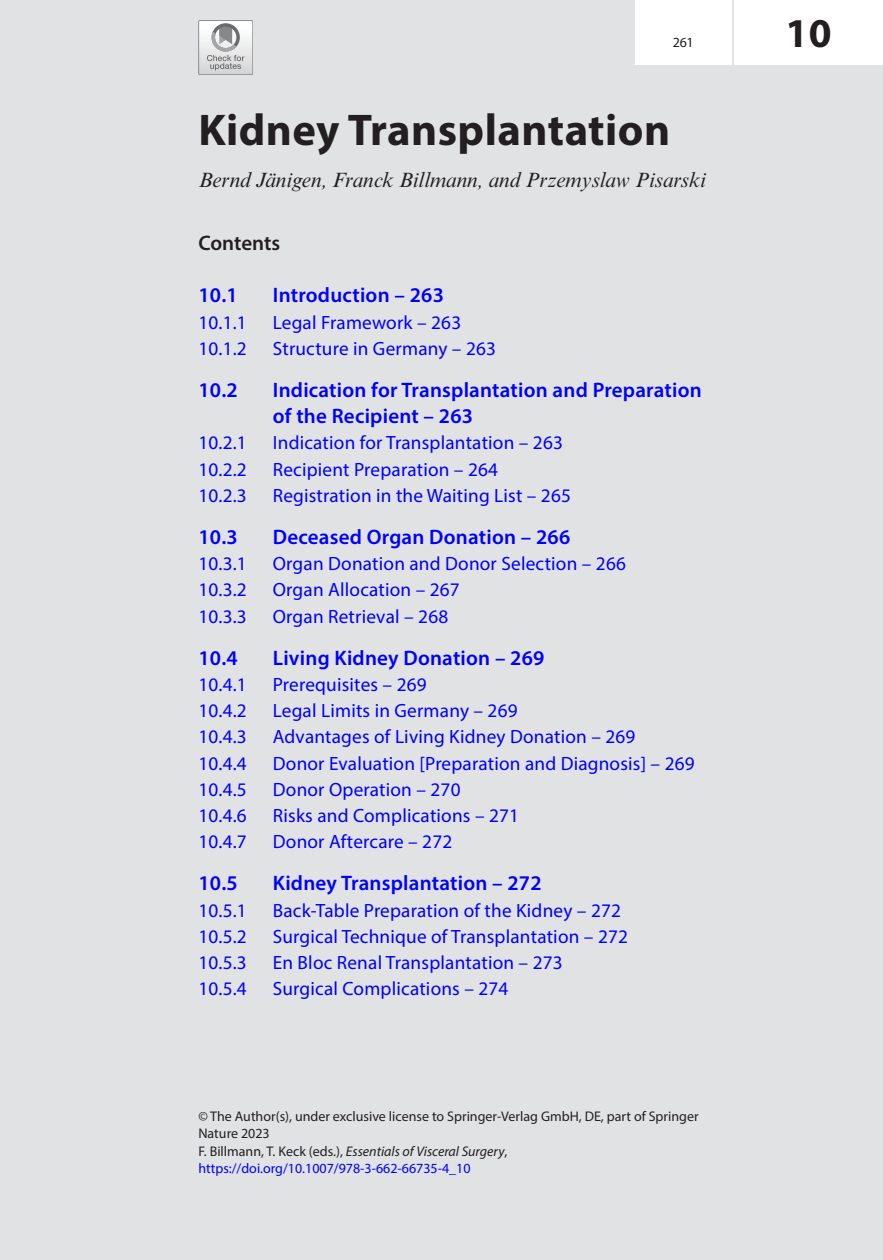
<style>
.page{position:relative;width:883px;height:1260px;background:#e1e2e4}
.page>*{position:absolute;margin:0;border:0;box-sizing:border-box;transform-origin:0 0}
.Chap_title{font:700 44.62px "Myriad Pro";letter-spacing:.01em;color:#231f20}
.Chap_num{font:700 41.12px "Myriad Pro";color:#231f20}
.t1{font:600 21px/26.2px "Myriad Pro";letter-spacing:.01em;color:#00f}
.Chap_au{font:italic 21px "Times New Roman MT Std";color:#231f20}
.MINI_TOC_HD{font:600 21px "Myriad Pro";letter-spacing:-.005em;color:#231f20}
.t2{font:19.25px "Myriad Pro";letter-spacing:.01em;color:#00f}
.Source{font:14px/17.5px "Myriad Pro";color:#00f}
.Source-2{font:14px/17.5px "Myriad Pro";color:#231f20}
.s1{color:#231f20}
.s2{font-style:italic;color:#231f20}
</style>
<div class="page">
<div style="left:635px;top:0;width:97px;height:64px;background:#fff"></div>
<div style="left:734px;top:0;width:149px;height:64px;background:#fff"></div>
<img style="left:200px;top:22px;width:51px;height:51px">
<div style="left:198px;top:20px;width:55px;height:55px;border:1px solid #8c8e91"></div>
<svg style="left:207px;top:23px;width:37px;height:47px"></svg>
<p class="Source-2" style="left:673px;top:33px;width:23px">261</p>
<h1 class="Chap_title" style="left:198px;top:101px;width:473px">Kidney Transplantation</h1>
<p class="Chap_au" style="left:198px;top:168px;width:509px">Bernd Jänigen, Franck Billmann, and Przemyslaw Pisarski</p>
<p class="MINI_TOC_HD" style="left:198px;top:230px;width:83px">Contents</p>
<p class="t1" style="left:198px;top:282px;width:41px">10.1</p>
<p class="t1" style="left:273px;top:282px;width:173px">Introduction – 263</p>
<p class="t2" style="left:198px;top:310px;width:50px">10.1.1</p>
<p class="t2" style="left:273px;top:310px;width:190px">Legal Framework – 263</p>
<p class="t2" style="left:198px;top:337px;width:50px">10.1.2</p>
<p class="t2" style="left:273px;top:337px;width:225px">Structure in Germany – 263</p>
<p class="t1" style="left:198px;top:376px;width:41px">10.2</p>
<p class="t1" style="left:273px;top:376px;width:430px">Indication for Transplantation and Preparation of the Recipient – 263</p>
<p class="t2" style="left:198px;top:431px;width:50px">10.2.1</p>
<p class="t2" style="left:273px;top:431px;width:292px">Indication for Transplantation – 263</p>
<p class="t2" style="left:198px;top:457px;width:50px">10.2.2</p>
<p class="t2" style="left:273px;top:457px;width:227px">Recipient Preparation – 264</p>
<p class="t2" style="left:198px;top:484px;width:50px">10.2.3</p>
<p class="t2" style="left:273px;top:484px;width:300px">Registration in the Waiting List – 265</p>
<p class="t1" style="left:198px;top:523px;width:41px">10.3</p>
<p class="t1" style="left:273px;top:523px;width:299px">Deceased Organ Donation – 266</p>
<p class="t2" style="left:198px;top:552px;width:50px">10.3.1</p>
<p class="t2" style="left:273px;top:552px;width:355px">Organ Donation and Donor Selection – 266</p>
<p class="t2" style="left:198px;top:578px;width:50px">10.3.2</p>
<p class="t2" style="left:273px;top:578px;width:188px">Organ Allocation – 267</p>
<p class="t2" style="left:198px;top:604px;width:50px">10.3.3</p>
<p class="t2" style="left:273px;top:604px;width:177px">Organ Retrieval – 268</p>
<p class="t1" style="left:198px;top:644px;width:41px">10.4</p>
<p class="t1" style="left:273px;top:644px;width:273px">Living Kidney Donation – 269</p>
<p class="t2" style="left:198px;top:673px;width:50px">10.4.1</p>
<p class="t2" style="left:273px;top:673px;width:155px">Prerequisites – 269</p>
<p class="t2" style="left:198px;top:699px;width:50px">10.4.2</p>
<p class="t2" style="left:273px;top:699px;width:246px">Legal Limits in Germany – 269</p>
<p class="t2" style="left:198px;top:725px;width:50px">10.4.3</p>
<p class="t2" style="left:273px;top:725px;width:364px">Advantages of Living Kidney Donation – 269</p>
<p class="t2" style="left:198px;top:751px;width:50px">10.4.4</p>
<p class="t2" style="left:273px;top:751px;width:423px">Donor Evaluation [Preparation and Diagnosis] – 269</p>
<p class="t2" style="left:198px;top:778px;width:50px">10.4.5</p>
<p class="t2" style="left:273px;top:778px;width:189px">Donor Operation – 270</p>
<p class="t2" style="left:198px;top:804px;width:50px">10.4.6</p>
<p class="t2" style="left:273px;top:804px;width:248px">Risks and Complications – 271</p>
<p class="t2" style="left:198px;top:830px;width:50px">10.4.7</p>
<p class="t2" style="left:273px;top:830px;width:181px">Donor Aftercare – 272</p>
<p class="t1" style="left:198px;top:870px;width:41px">10.5</p>
<p class="t1" style="left:273px;top:870px;width:270px">Kidney Transplantation – 272</p>
<p class="t2" style="left:198px;top:898px;width:50px">10.5.1</p>
<p class="t2" style="left:273px;top:898px;width:350px">Back-Table Preparation of the Kidney – 272</p>
<p class="t2" style="left:198px;top:925px;width:50px">10.5.2</p>
<p class="t2" style="left:273px;top:925px;width:357px">Surgical Technique of Transplantation – 272</p>
<p class="t2" style="left:198px;top:951px;width:50px">10.5.3</p>
<p class="t2" style="left:273px;top:951px;width:291px">En Bloc Renal Transplantation – 273</p>
<p class="t2" style="left:198px;top:977px;width:50px">10.5.4</p>
<p class="t2" style="left:273px;top:977px;width:237px">Surgical Complications – 274</p>
<p class="Source-2" style="left:198px;top:1107px;width:502px">© The Author(s), under exclusive license to Springer-Verlag GmbH, DE, part of Springer<br>Nature 2023</p>
<p class="Source" style="left:198px;top:1142px;width:311px"><span class="s1">F. Billmann, T. Keck (eds.),</span> <span class="s2">Essentials of Visceral Surgery</span><span class="s1">, </span>https://doi.org/10.1007/978-3-662-66735-4_10</p>
<h1 class="Chap_num" style="left:786px;top:6px;width:48px">10</h1>
</div>
